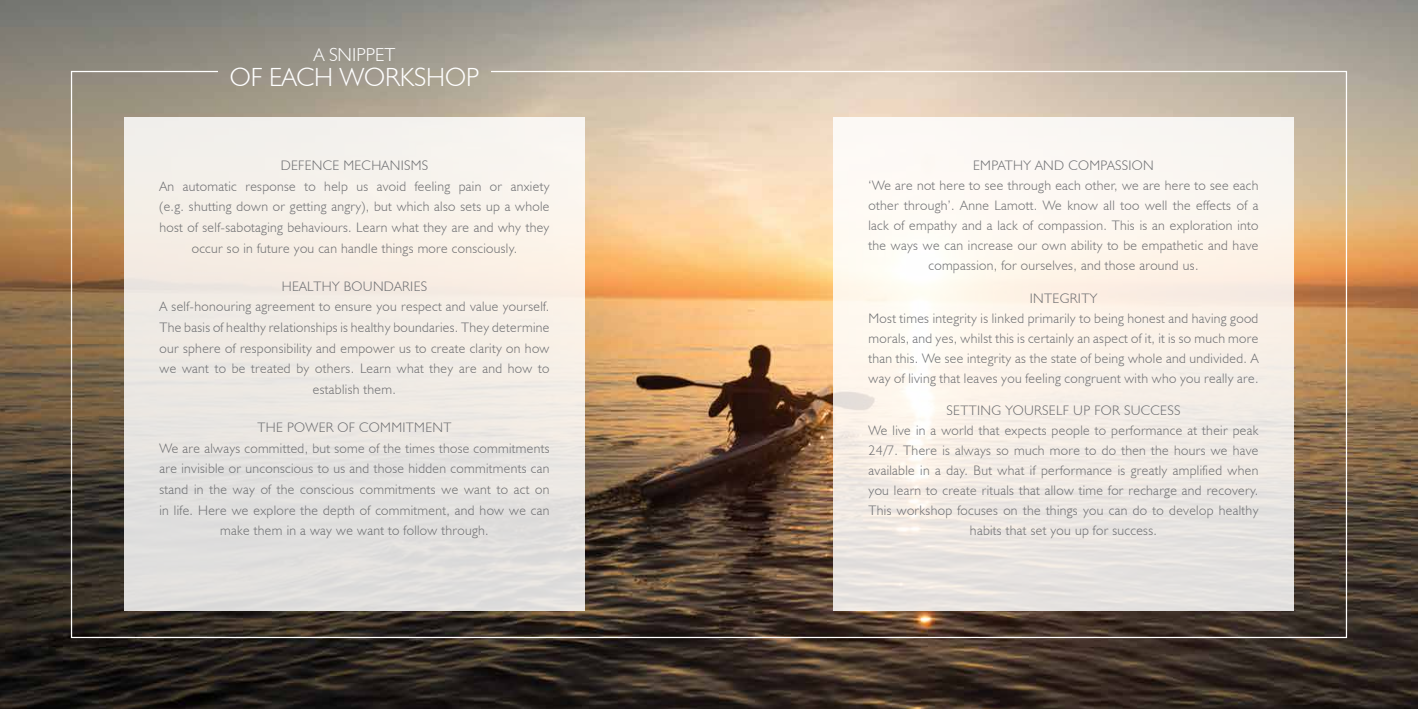
<style>
.page{position:relative;width:1418px;height:709px;background:#fff}
.page>*{position:absolute;margin:0;border:0;box-sizing:border-box;transform-origin:0 0}
.t1{font:300 26.25px "Humanist 521 BT";color:#fff}
.t2{font:300 18.75px "Humanist 521 BT";color:#fff}
.t3{font:300 13.75px/20px "Humanist 521 BT";letter-spacing:.025em;color:#6d6e71;text-align:center}
</style>
<div class="page">
<img style="left:0;top:0;width:1417px;height:709px">
<img style="left:70px;top:70px;width:1277px;height:568px">
<div style="left:833px;top:117px;width:460px;height:493px;background:linear-gradient(to bottom,#fffcf5,#e9e3df)"></div>
<div style="left:124px;top:117px;width:461px;height:493px;background:linear-gradient(to bottom,#fcf5ed,#dfdddb)"></div>
<h2 class="t2" style="left:314px;top:43px;width:83px">A SNIPPET</h2>
<h1 class="t1" style="left:230px;top:61px;width:251px">OF EACH WORKSHOP</h1>
<p class="t3" style="left:159px;top:155px;width:391px;line-height:20.6px">DEFENCE MECHANISMS<br>An automatic response to help us avoid feeling pain or anxiety (e.g. shutting down or getting angry), but which also sets up a whole host of self-sabotaging behaviours. Learn what they are and why they occur so in future you can handle things more consciously.</p>
<p class="t3" style="left:159px;top:275px;width:391px;line-height:20.6px">HEALTHY BOUNDARIES<br>A self-honouring agreement to ensure you respect and value yourself.<br>The basis of healthy relationships is healthy boundaries. They determine our sphere of responsibility and empower us to create clarity on how we want to be treated by others. Learn what they are and how to establish them.</p>
<p class="t3" style="left:159px;top:417px;width:391px;line-height:20.6px">THE POWER OF COMMITMENT<br>We are always committed, but some of the times those commitments are invisible or unconscious to us and those hidden commitments can stand in the way of the conscious commitments we want to act on in life. Here we explore the depth of commitment, and how we can make them in a way we want to follow through.</p>
<p class="t3" style="left:868px;top:155px;width:391px">EMPATHY AND COMPASSION<br>‘We are not here to see through each other, we are here to see each other through’. Anne Lamott. We know all too well the effects of a lack of empathy and a lack of compassion. This is an exploration into the ways we can increase our own ability to be empathetic and have compassion, for ourselves, and those around us.</p>
<p class="t3" style="left:868px;top:287px;width:391px">INTEGRITY<br>Most times integrity is linked primarily to being honest and having good morals, and yes, whilst this is certainly an aspect of it, it is so much more than this. We see integrity as the state of being whole and undivided. A way of living that leaves you feeling congruent with who you really are.</p>
<p class="t3" style="left:868px;top:400px;width:391px">SETTING YOURSELF UP FOR SUCCESS<br>We live in a world that expects people to performance at their peak 24/7. There is always so much more to do then the hours we have available in a day. But what if performance is greatly amplified when you learn to create rituals that allow time for recharge and recovery.<br>This workshop focuses on the things you can do to develop healthy habits that set you up for success.</p>
</div>
